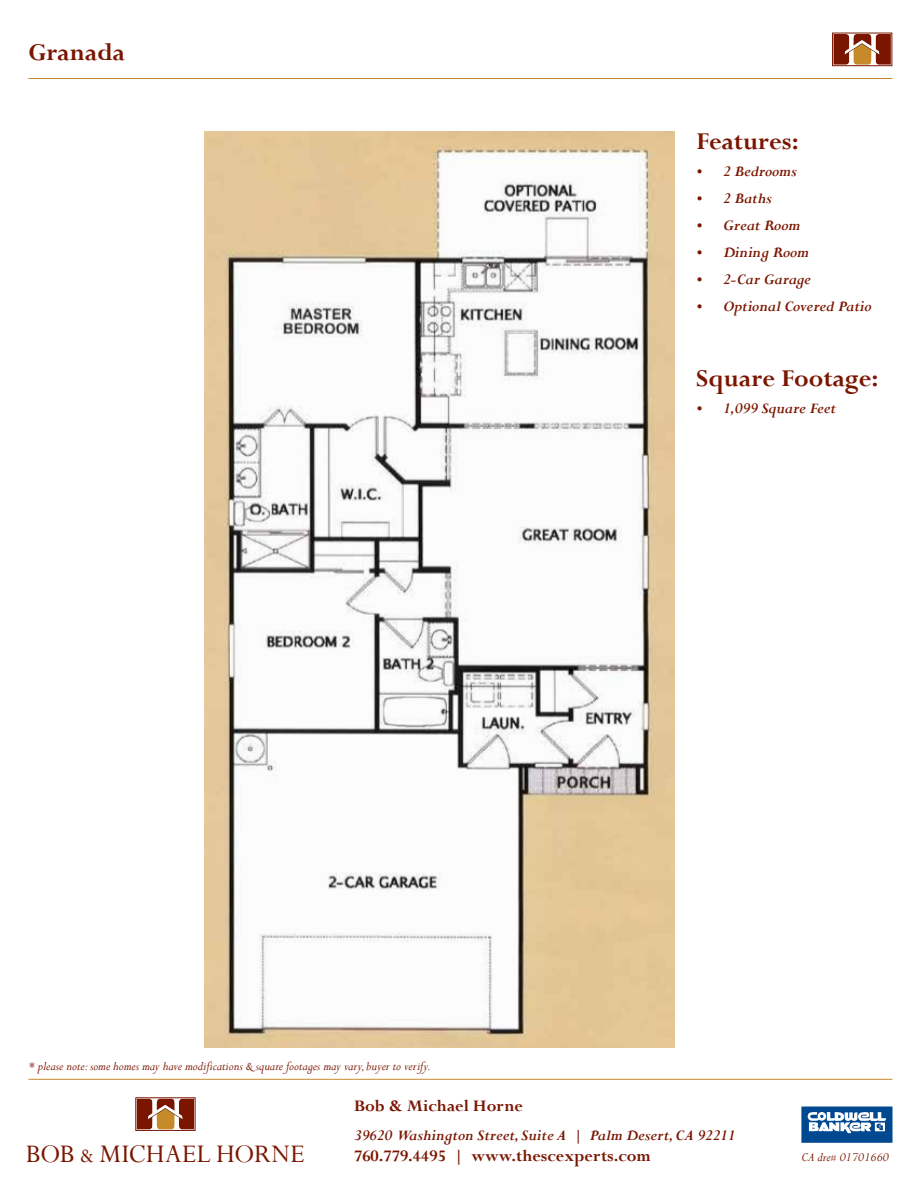
<style>
.page{position:relative;width:918px;height:1188px;background:#fff}
.page>*{position:absolute;margin:0;border:0;box-sizing:border-box;transform-origin:0 0}
.t1{font:28.2px "Perpetua";letter-spacing:-.005em;color:#7a1600}
.t2{font:700 27px "Perpetua";color:#7a1600}
.t3{font:700 18px "Perpetua";color:#7a1600}
.t4{font:italic 700 16.5px "Perpetua";color:#7a1600}
.t5{font:italic 13.5px "Perpetua";color:#7a1600}
.s1{font-size:22.95px}
.s2{font-size:9px}
</style>
<div class="page">
<hr style="left:28px;top:78px;width:864px;height:1px;background:#c68a2b">
<svg style="left:801px;top:1107px;width:91px;height:36px"></svg>
<hr style="left:28px;top:1079px;width:864px;height:1px;background:#c68a2b">
<div style="left:136px;top:1098px;width:59px;height:33px;border:1px solid #7a1600"></div>
<svg style="left:137px;top:1099px;width:57px;height:30px"></svg>
<div style="left:832px;top:33px;width:60px;height:33px;border:1px solid #7a1600"></div>
<svg style="left:834px;top:34px;width:57px;height:31px"></svg>
<img style="left:205px;top:132px;width:470px;height:916px">
<h2 class="t2" style="left:28px;top:36px;width:98px">Granada</h2>
<p class="t5" style="left:28px;top:1058px;width:404px">* please note: some homes may have modifications &amp; square footages may vary, buyer to verify.</p>
<h2 class="t2" style="left:696px;top:124px;width:104px">Features:</h2>
<p class="t4" style="left:696px;top:161px;width:102px">• 2 Bedrooms</p>
<p class="t4" style="left:696px;top:188px;width:77px">• 2 Baths</p>
<p class="t4" style="left:696px;top:215px;width:106px">• Great Room</p>
<p class="t4" style="left:696px;top:242px;width:115px">• Dining Room</p>
<p class="t4" style="left:696px;top:269px;width:116px">• 2-Car Garage</p>
<p class="t4" style="left:696px;top:296px;width:177px">• Optional Covered Patio</p>
<h2 class="t2" style="left:696px;top:361px;width:184px">Square Footage:</h2>
<p class="t4" style="left:696px;top:398px;width:141px">• 1,099 Square Feet</p>
<p class="t3" style="left:354px;top:1095px;width:170px">Bob &amp; Michael Horne</p>
<p class="t4" style="left:354px;top:1125px;width:383px">39620 Washington Street, Suite A | Palm Desert, CA 92211</p>
<h1 class="t1" style="left:26px;top:1136px;width:281px">BOB <span class="s1">&amp;</span> MICHAEL HORNE</h1>
<p class="t3" style="left:354px;top:1145px;width:298px">760.779.4495 | www.thescexperts.com</p>
<p class="t5" style="left:801px;top:1149px;width:89px">CA dre<span class="s2">#</span> 01701660</p>
</div>
